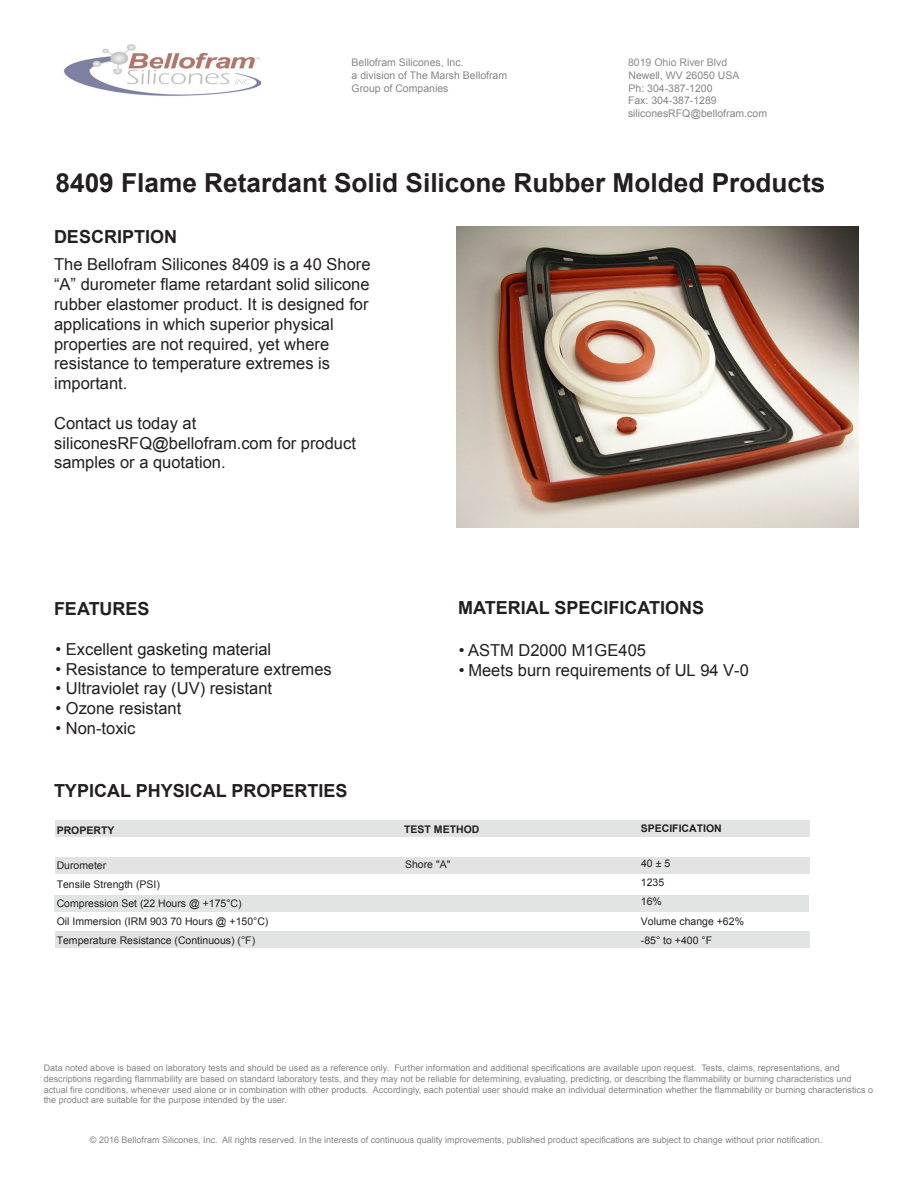
<style>
.page{position:relative;width:918px;height:1188px;background:#fff}
.page>*{position:absolute;margin:0;border:0;box-sizing:border-box;transform-origin:0 0}
.t1{font:700 26.25px "Arial";color:#231f20}
.t2{font:700 18px "Arial";color:#231f20}
.t3{font:16.5px/19.8px "Arial";color:#231f20}
.t4{font:16.5px/19.8px "Arial";color:#231f20}
.t5{font:10.5px/18.6px "Arial";color:#231f20}
.t6{font:10.5px/12.6px "Arial";color:#858686}
.t7{font:700 10.5px "Arial";color:#231f20}
.t8{font:10.5px "Arial";color:#8c8b8b}
.t9{font:9px/10.8px "Arial";color:#858586}
.s1{font-style:inherit}
</style>
<div class="page">
<div style="left:56px;top:820px;width:754px;height:16px;background:#e2e3e3"></div>
<div style="left:56px;top:857px;width:754px;height:16px;background:#e2e3e3"></div>
<div style="left:54px;top:895px;width:755px;height:16px;background:#e2e3e3"></div>
<div style="left:56px;top:931px;width:754px;height:16px;background:#e2e3e3"></div>
<img style="left:64px;top:44px;width:198px;height:52px">
<img style="left:457px;top:227px;width:401px;height:301px">
<p class="t6" style="left:352px;top:56px;width:157px">Bellofram Silicones, Inc.<br>a division of The Marsh Bellofram<br>Group of Companies</p>
<p class="t8" style="left:628px;top:56px;width:101px">8019 Ohio River Blvd</p>
<p class="t6" style="left:628px;top:69px;width:141px">Newell, WV 26050 USA<br>Ph: 304-387-1200<br>Fax: 304-387-1289 siliconesRFQ@bellofram.com</p>
<h1 class="t1" style="left:56px;top:165px;width:771px"><span class="s1">84</span>0<span class="s1">9 Flame Retardant</span> Solid Silicone Rubber <span class="s1">Molded</span> Products</h1>
<h2 class="t2" style="left:54px;top:225px;width:125px">DESCRIPTION</h2>
<p class="t3" style="left:54px;top:255px;width:318px">The Bellofram Silicones 840<span class="s1">9</span> is a 40 Shore “A” durometer <span class="s1">flame retardant</span> solid silicone rubber elastomer product. It is designed for applications in which superior physical properties are not required, yet where resistance to temperature extremes is important.</p>
<h3 class="t4" style="left:54px;top:413px;width:303px">Contact us today at siliconesRFQ@bellofram.com for product samples or a quotation.</h3>
<h2 class="t2" style="left:54px;top:597px;width:97px">FEATURES</h2>
<h3 class="t3" style="left:56px;top:639px;width:217px">• Excellent gasketing material</h3>
<h3 class="t3" style="left:56px;top:659px;width:278px">• Resistance to temperature extremes</h3>
<h3 class="t3" style="left:56px;top:679px;width:218px">• Ultraviolet ray (UV) resistant</h3>
<h3 class="t3" style="left:56px;top:698px;width:127px">• Ozone resistant</h3>
<h3 class="t3" style="left:56px;top:718px;width:82px">• Non-toxic</h3>
<h2 class="t2" style="left:54px;top:779px;width:295px">TYPICAL PHYSICAL PROPERTIES</h2>
<p class="t7" style="left:57px;top:823px;width:59px">PROPERTY</p>
<p class="t5" style="left:57px;top:856px;width:213px">Durometer<br>Tensile Strength <span class="s1">(PSI)<br></span>Compression Set (22 Hours @ +175°C)<br>Oil Immersion (IRM 903 70 Hours @ +150°C)<br>Temperature Resistance (Continuous) (°F)</p>
<h2 class="t2" style="left:458px;top:596px;width:248px">MATERIAL SPECIFICATIONS</h2>
<h3 class="t3" style="left:459px;top:640px;width:189px">• ASTM D2000 M1GE405</h3>
<h3 class="t4" style="left:459px;top:661px;width:292px"><span class="s1">•</span> Meets burn requirements of UL 94 V-0</h3>
<p class="t7" style="left:404px;top:823px;width:77px">TEST METHOD</p>
<p class="t5" style="left:405px;top:855px;width:47px">Shore "A"</p>
<p class="t7" style="left:641px;top:821px;width:83px">SPECIFICATION</p>
<p class="t5" style="left:641px;top:854px;width:31px">40 ± 5</p>
<p class="t5" style="left:641px;top:873px;width:105px;line-height:19.4px"><span class="s1">1235<br>16%<br></span>Volume change +<span class="s1">62</span>% -85° to +400 °F</p>
<p class="t9" style="left:44px;top:1062px;width:831px">Data noted above is based on laboratory tests and should be used as a reference only. Further information and additional specifications are available upon request. Tests, claims, representations, and descriptions regarding flammability are based on standard laboratory tests, and they may not be reliable for determining, evaluating, predicting, or describing the flammability or burning characteristics und actual fire conditions, whenever used alone or in combination with other products. Accordingly, each potential user should make an individual determination whether the flammability or burning characteristics o the product are suitable for the purpose intended by the user.</p>
<p class="t9" style="left:90px;top:1134px;width:734px">© 201<span class="s1">6</span> Bellofram Silicones, Inc. All rights reserved. In the interests of continuous quality improvements, published product specifications are subject to change without prior notification.</p>
</div>
